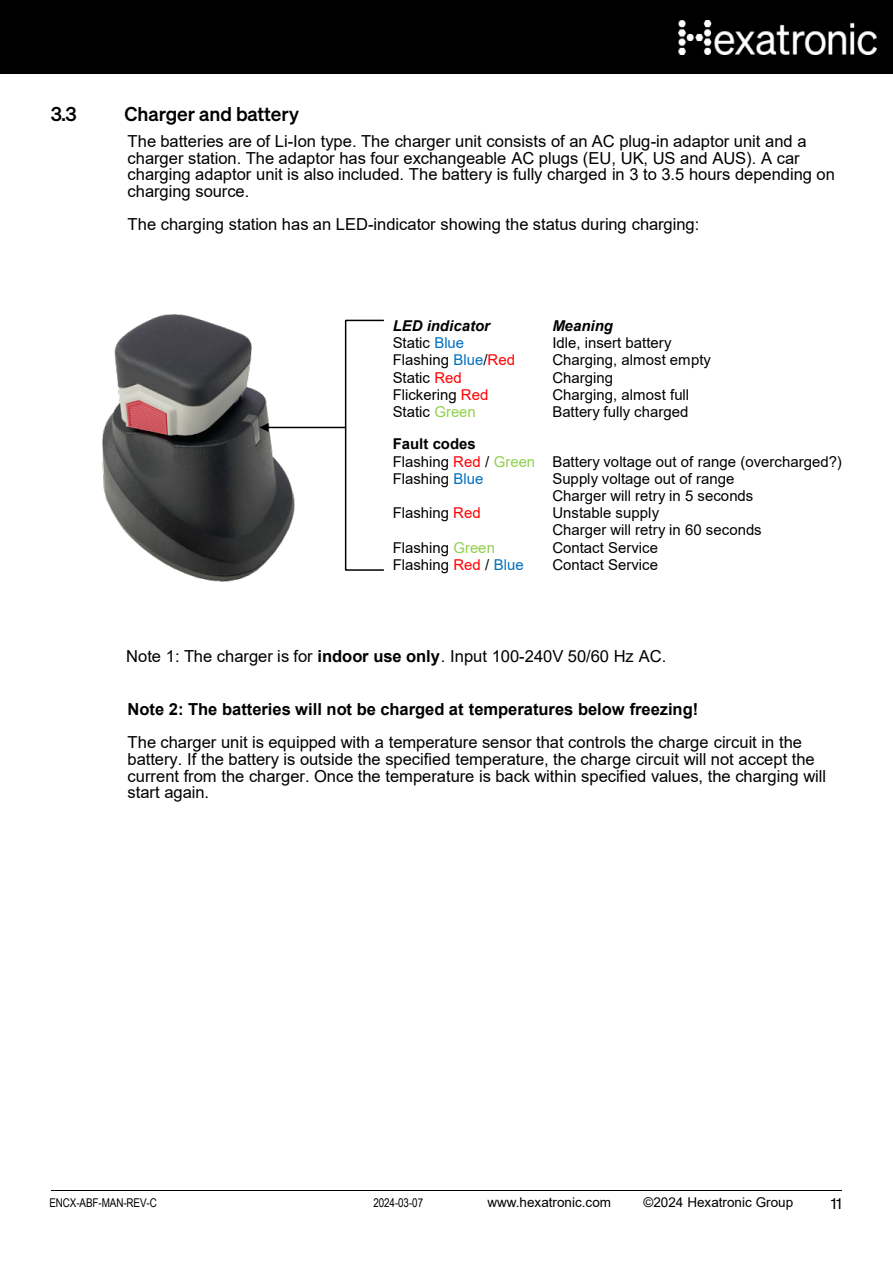
<style>
.page{position:relative;width:893px;height:1263px;background:#fff}
.page>*{position:absolute;margin:0;border:0;box-sizing:border-box;transform-origin:0 0}
.t1{font:19.5px "Sohne Kraftig";color:#000}
.t2{font:16.5px "Arial";color:#000}
.t3{font:700 16.5px "Arial";color:#000}
.t4{font:15px "Arial";color:#000}
.t5{font:italic 700 15px "Arial";color:#000}
.t6{font:700 15px "Arial";color:#000}
.t7{font:15px "Sohne Buch";color:#000}
.t8{font:13.5px "Arial";color:#000}
.t9{font:12px "Arial Narrow";letter-spacing:-.01em;color:#000}
.s1{color:#0070c0}
.s2{color:#f00}
.s3{color:#92d050}
.s4{font-weight:700}
</style>
<div class="page">
<div style="left:0;top:0;width:893px;height:73px;background:#000"></div>
<img style="left:678px;top:21px;width:199px;height:33px">
<hr style="left:51px;top:1190px;width:791px;height:1px;background:#000">
<img style="left:103px;top:315px;width:157px;height:266px">
<svg style="left:260px;top:319px;width:125px;height:252px"></svg>
<p class="t1" style="left:51px;top:105px;width:27px">3.3</p>
<p class="t1" style="left:124px;top:105px;width:176px">Charger and battery</p>
<p class="t2" style="left:128px;top:135px;width:681px">The batteries are of Li-Ion type. The charger unit consists of an AC plug-in adaptor unit and a</p>
<p class="t2" style="left:128px;top:152px;width:673px">charger station. The adaptor has four exchangeable AC plugs (EU, UK, US and AUS). A car</p>
<p class="t2" style="left:128px;top:168px;width:709px">charging adaptor unit is also included. The battery is fully charged in 3 to 3.5 hours depending on</p>
<p class="t2" style="left:128px;top:185px;width:123px">charging source.</p>
<p class="t2" style="left:128px;top:218px;width:573px">The charging station has an LED-indicator showing the status during charging:</p>
<p class="t5" style="left:393px;top:320px;width:99px">LED indicator</p>
<p class="t5" style="left:552px;top:320px;width:62px">Meaning</p>
<p class="t4" style="left:393px;top:337px;width:73px">Static <span class="s1">Blue</span></p>
<p class="t4" style="left:552px;top:337px;width:121px">Idle, insert battery</p>
<p class="t4" style="left:393px;top:355px;width:124px">Flashing <span class="s1">Blue</span>/<span class="s2">Red</span></p>
<p class="t4" style="left:552px;top:355px;width:160px">Charging, almost empty</p>
<p class="t4" style="left:393px;top:372px;width:71px">Static <span class="s2">Red</span></p>
<p class="t4" style="left:552px;top:372px;width:62px">Charging</p>
<p class="t4" style="left:393px;top:389px;width:97px">Flickering <span class="s2">Red</span></p>
<p class="t4" style="left:552px;top:389px;width:138px">Charging, almost full</p>
<p class="t4" style="left:393px;top:406px;width:85px">Static <span class="s3">Green</span></p>
<p class="t4" style="left:552px;top:406px;width:138px">Battery fully charged</p>
<p class="t6" style="left:393px;top:438px;width:85px">Fault codes</p>
<p class="t4" style="left:393px;top:456px;width:144px">Flashing <span class="s2">Red</span> / <span class="s3">Green</span></p>
<p class="t4" style="left:552px;top:456px;width:291px">Battery voltage out of range (overcharged?)</p>
<p class="t4" style="left:393px;top:473px;width:92px">Flashing <span class="s1">Blue</span></p>
<p class="t4" style="left:552px;top:473px;width:184px">Supply voltage out of range</p>
<p class="t4" style="left:552px;top:490px;width:202px">Charger will retry in 5 seconds</p>
<p class="t4" style="left:393px;top:507px;width:90px">Flashing <span class="s2">Red</span></p>
<p class="t4" style="left:552px;top:507px;width:108px">Unstable supply</p>
<p class="t4" style="left:552px;top:525px;width:211px">Charger will retry in 60 seconds</p>
<p class="t4" style="left:393px;top:542px;width:104px">Flashing <span class="s3">Green</span></p>
<p class="t4" style="left:552px;top:542px;width:107px">Contact Service</p>
<p class="t4" style="left:393px;top:559px;width:132px">Flashing <span class="s2">Red</span> / <span class="s1">Blue</span></p>
<p class="t4" style="left:552px;top:559px;width:107px">Contact Service</p>
<p class="t2" style="left:126px;top:650px;width:541px">Note 1: The charger is for <span class="s4">indoor use only</span>. Input 100-240V 50/60 Hz AC.</p>
<p class="t3" style="left:128px;top:703px;width:572px">Note 2: The batteries will not be charged at temperatures below freezing!</p>
<p class="t2" style="left:128px;top:736px;width:676px">The charger unit is equipped with a temperature sensor that controls the charge circuit in the</p>
<p class="t2" style="left:128px;top:753px;width:689px">battery. If the battery is outside the specified temperature, the charge circuit will not accept the</p>
<p class="t2" style="left:128px;top:769px;width:700px">current from the charger. Once the temperature is back within specified values, the charging will</p>
<p class="t2" style="left:128px;top:786px;width:83px">start again.</p>
<p class="t9" style="left:49px;top:1198px;width:109px">ENCX-ABF-MAN-REV-C</p>
<p class="t9" style="left:373px;top:1198px;width:51px">2024-03-07</p>
<p class="t8" style="left:487px;top:1197px;width:125px">www.hexatronic.com</p>
<p class="t8" style="left:643px;top:1197px;width:151px">©2024 Hexatronic Group</p>
<p class="t7" style="left:831px;top:1197px;width:13px">11</p>
</div>
